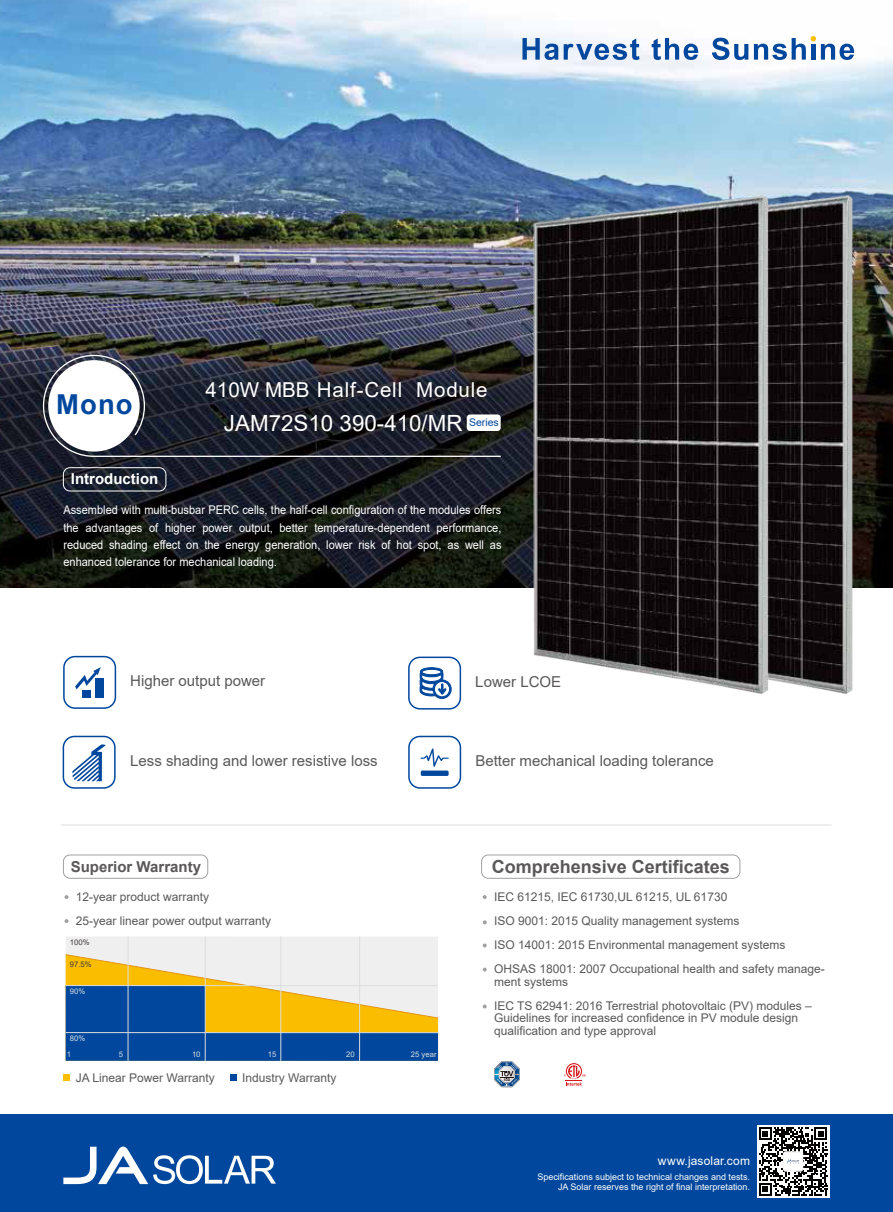
<style>
.page{position:relative;width:893px;height:1212px;background:#fff}
.page>*{position:absolute;margin:0;border:0;box-sizing:border-box;transform-origin:0 0}
.t1{font:700 27.45px "Arial";color:#00479d}
.t2{font:22.35px "Arial";color:#fff}
.t3{font:20.55px "Arial";letter-spacing:.04em;color:#fff}
.t4{font:700 18px "Arial";color:#5a5858}
.t5{font:15px "Arial";color:#5a5858}
.t6{font:700 15px "Arial";color:#5a5858}
.t7{font:700 15px "Arial";color:#fff}
.t8{font:15px "Arial";color:#595757}
.t9{font:12px/24px "Arial";color:#5a5858}
.t10{font:12px/17.4px "Arial";color:#fff;text-align:justify;scale:.92 1}
.t11{font:12px "Arial";color:#fff}
.t12{font:9px/10.4px "Arial";color:#fff;text-align:right}
.t13{font:7.65px/15.5px "Arial";color:#dcdddd}
.t14{font:7.65px "Arial";color:#3e3a39}
</style>
<div class="page">
<img style="left:0;top:0;width:893px;height:588px">
<div style="left:0;top:1115px;width:893px;height:97px;background:#00479d"></div>
<svg style="left:63px;top:1146px;width:213px;height:38px"></svg>
<svg style="left:43px;top:355px;width:458px;height:102px;background:#44464e"></svg>
<div style="left:467px;top:414px;width:34px;height:17px;background:#fff;border-radius:3px"></div>
<hr style="left:61px;top:825px;width:771px;height:1px;background:#ddd">
<div style="left:481px;top:855px;width:259px;height:23px;border:1px solid #9fa0a0;border-radius:7px"></div>
<svg style="left:483px;top:895px;width:4px;height:4px"></svg>
<svg style="left:483px;top:920px;width:4px;height:4px"></svg>
<svg style="left:483px;top:943px;width:4px;height:4px"></svg>
<svg style="left:483px;top:967px;width:4px;height:4px"></svg>
<svg style="left:483px;top:1004px;width:4px;height:4px"></svg>
<svg style="left:494px;top:1061px;width:26px;height:26px"></svg>
<svg style="left:564px;top:1063px;width:22px;height:23px"></svg>
<div style="left:63px;top:467px;width:103px;height:24px;border:1px solid #fff;border-radius:7px"></div>
<svg style="left:72px;top:744px;width:34px;height:37px"></svg>
<div style="left:63px;top:736px;width:53px;height:53px;border:2px solid #00479d;border-radius:11px"></div>
<div style="left:82px;top:689px;width:9px;height:8px;background:#00479d"></div>
<svg style="left:75px;top:667px;width:26px;height:22px"></svg>
<div style="left:95px;top:678px;width:9px;height:19px;background:#00479d"></div>
<div style="left:63px;top:656px;width:53px;height:53px;border:2px solid #00479d;border-radius:11px"></div>
<div style="left:408px;top:736px;width:53px;height:53px;border:2px solid #00479d;border-radius:11px"></div>
<svg style="left:421px;top:748px;width:28px;height:19px"></svg>
<div style="left:421px;top:770px;width:28px;height:6px;background:#00479d;border-radius:2px"></div>
<div style="left:63px;top:855px;width:145px;height:23px;border:1px solid #9fa0a0;border-radius:7px"></div>
<svg style="left:65px;top:895px;width:4px;height:4px"></svg>
<svg style="left:65px;top:919px;width:4px;height:4px"></svg>
<div style="left:63px;top:1074px;width:7px;height:7px;background:#fabd00"></div>
<div style="left:230px;top:1074px;width:6px;height:7px;background:#00479d"></div>
<div style="left:66px;top:936px;width:372px;height:125px;background:#efefef"></div>
<svg style="left:65px;top:954px;width:374px;height:107px"></svg>
<hr style="left:128px;top:936px;width:1px;height:125px;background:#dcdddd">
<hr style="left:205px;top:936px;width:1px;height:125px;background:#dcdddd">
<hr style="left:280px;top:936px;width:1px;height:125px;background:#dcdddd">
<hr style="left:359px;top:936px;width:1px;height:125px;background:#dcdddd">
<hr style="left:66px;top:1032px;width:372px;height:1px;background:#dcdddd">
<hr style="left:66px;top:985px;width:372px;height:1px;background:#dcdddd">
<div style="left:757px;top:1125px;width:72px;height:72px;background:#fff"></div>
<svg style="left:759px;top:1127px;width:68px;height:69px"></svg>
<svg style="left:522px;top:38px;width:36px;height:22px"></svg>
<svg style="left:564px;top:38px;width:75px;height:22px"></svg>
<svg style="left:652px;top:38px;width:46px;height:22px"></svg>
<svg style="left:712px;top:38px;width:36px;height:22px"></svg>
<svg style="left:754px;top:36px;width:100px;height:24px"></svg>
<div style="left:408px;top:656px;width:53px;height:53px;border:2px solid #00479d;border-radius:11px"></div>
<svg style="left:420px;top:667px;width:32px;height:32px"></svg>
<img style="left:512px;top:135px;width:381px;height:559px">
<h1 class="t1" style="left:56px;top:385px;width:78px">Mono</h1>
<p class="t7" style="left:71px;top:468px;width:89px">Introduction</p>
<h3 class="t3" style="left:206px;top:375px;width:284px">410W MBB Half-Cell Module</h3>
<h2 class="t2" style="left:224px;top:408px;width:276px">JAM72S10 390-410/MR <sup>Series</sup></h2>
<p class="t10" style="left:63px;top:501px;width:478px">Assembled with multi-busbar PERC cells, the half-cell configuration of the modules offers the advantages of higher power output, better temperature-dependent performance, reduced shading effect on the energy generation, lower risk of hot spot, as well as enhanced tolerance for mechanical loading.</p>
<p class="t5" style="left:130px;top:671px;width:137px">Higher output power</p>
<p class="t5" style="left:130px;top:750px;width:249px">Less shading and lower resistive loss</p>
<p class="t6" style="left:71px;top:856px;width:132px">Superior Warranty</p>
<p class="t9" style="left:76px;top:885px;width:197px">12-year product warranty<br>25-year linear power output warranty</p>
<p class="t14" style="left:70px;top:937px;width:21px">100%</p>
<p class="t14" style="left:70px;top:959px;width:23px">97.5%</p>
<p class="t13" style="left:70px;top:984px;width:17px">90%</p>
<p class="t13" style="left:67px;top:1031px;width:20px;text-indent:3px">80%<br>1</p>
<p class="t13" style="left:119px;top:1046px;width:6px">5</p>
<p class="t13" style="left:192px;top:1046px;width:10px">10</p>
<p class="t13" style="left:268px;top:1046px;width:10px">15</p>
<p class="t13" style="left:346px;top:1046px;width:10px">20</p>
<p class="t13" style="left:411px;top:1046px;width:27px">25 year</p>
<p class="t9" style="left:76px;top:1065px;width:140px">JA Linear Power Warranty</p>
<p class="t9" style="left:242px;top:1065px;width:96px">Industry Warranty</p>
<p class="t8" style="left:475px;top:671px;width:87px">Lower LCOE</p>
<p class="t5" style="left:475px;top:750px;width:240px">Better mechanical loading tolerance</p>
<h3 class="t4" style="left:492px;top:854px;width:240px">Comprehensive Certificates</h3>
<p class="t9" style="left:494px;top:885px;width:332px">IEC 61215, IEC 61730,UL 61215, UL 61730<br>ISO 9001: 2015 Quality management systems<br>ISO 14001: 2015 Environmental management systems OHSAS 18001: 2007 Occupational health and safety manage-</p>
<p class="t9" style="left:494px;top:969px;width:319px">ment systems<br>IEC TS 62941: 2016 Terrestrial photovoltaic (PV) modules –</p>
<p class="t9" style="left:494px;top:1012px;width:306px;line-height:12.8px">Guidelines for increased confidence in PV module design qualification and type approval</p>
<p class="t11" style="left:658px;top:1153px;width:94px">www.jasolar.com</p>
<p class="t12" style="left:537px;top:1171px;width:214px">Specifications subject to technical changes and tests.<br>JA Solar reserves the right of final interpretation.</p>
</div>
